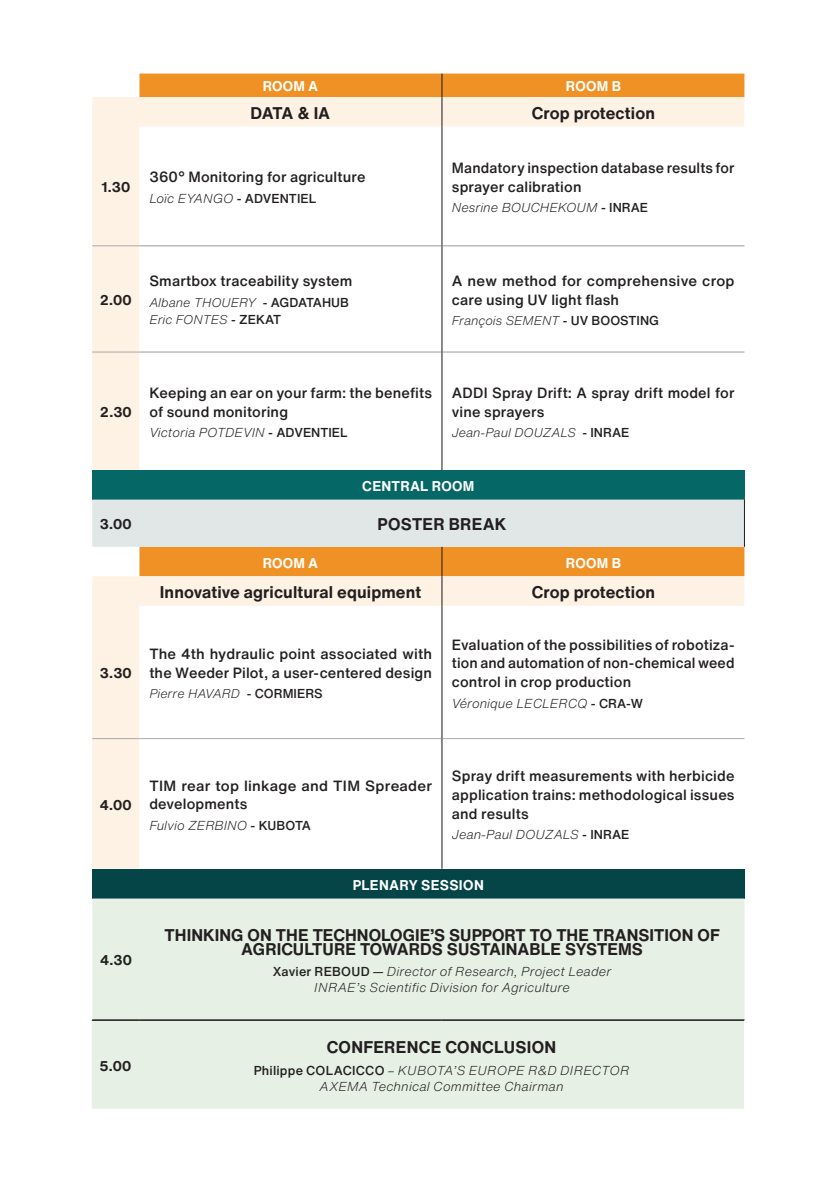
<style>
.page{position:relative;width:840px;height:1191px;background:#fff}
.page>*{position:absolute;margin:0;border:0;box-sizing:border-box;transform-origin:0 0}
.Plénière-titre{font:700 16.6px/14.6px "Helvetica Now Text";letter-spacing:.005em;color:#231f20;text-align:center}
.Titre_chapitre{font:700 16.6px "Helvetica Now Text";letter-spacing:.005em;color:#231f20}
.Titre_conf{font:500 14.6px/18.8px "Helvetica Now Text";letter-spacing:.01em;color:#231f20}
.Horaire{font:700 14px "Helvetica Now Text";letter-spacing:.015em;color:#fff}
.Horaire-2{font:700 14px "Helvetica Now Text";letter-spacing:.01em;color:#231f20}
.Titre_salle{font:700 14px "Helvetica Now Text";letter-spacing:.025em;color:#fff}
.Plénière-titre-2{font:italic 300 12.8px/16.2px "Helvetica Now Text";letter-spacing:.015em;color:#231f20;text-align:center}
.Entreprise{font:italic 300 12.8px "Helvetica Now Text";color:#231f20}
.Entreprise-2{font:italic 300 12.4px "Helvetica Now Text";color:#231f20}
.s1{font-weight:500;font-style:normal}
.s2{font-weight:500;font-style:normal;font-size:12.8px}
.s3{font-family:"Neutrif Pro";font-weight:400}
</style>
<div class="page">
<div style="left:139px;top:74px;width:605px;height:23px;background:#ef9124"></div>
<div style="left:92px;top:97px;width:652px;height:771px;background:#fdf2e4"></div>
<svg style="left:139px;top:127px;width:605px;height:224px"></svg>
<svg style="left:139px;top:353px;width:605px;height:515px"></svg>
<div style="left:92px;top:470px;width:652px;height:29px;background:#056766"></div>
<div style="left:92px;top:868px;width:652px;height:30px;background:#054547"></div>
<hr style="left:442px;top:351px;width:302px;height:2px;background:#a8a9ad">
<hr style="left:139px;top:351px;width:302px;height:2px;background:#a8a9ad">
<hr style="left:139px;top:245px;width:302px;height:1px;background:#a8a9ad">
<hr style="left:442px;top:245px;width:302px;height:1px;background:#a8a9ad">
<hr style="left:92px;top:245px;width:47px;height:1px;background:#a8a9ad">
<hr style="left:92px;top:352px;width:47px;height:1px;background:#a8a9ad">
<hr style="left:441px;top:576px;width:1px;height:30px;background:#231f20">
<hr style="left:92px;top:738px;width:47px;height:1px;background:#a8a9ad">
<hr style="left:139px;top:738px;width:302px;height:1px;background:#a8a9ad">
<hr style="left:442px;top:738px;width:302px;height:1px;background:#a8a9ad">
<hr style="left:441px;top:606px;width:1px;height:132px;background:#231f20">
<hr style="left:441px;top:738px;width:1px;height:130px;background:#231f20">
<hr style="left:441px;top:97px;width:1px;height:30px;background:#231f20">
<hr style="left:441px;top:127px;width:1px;height:119px;background:#231f20">
<hr style="left:441px;top:246px;width:1px;height:106px;background:#231f20">
<hr style="left:441px;top:352px;width:1px;height:118px;background:#231f20">
<svg style="left:441px;top:74px;width:1px;height:23px"></svg>
<svg style="left:92px;top:499px;width:652px;height:77px;background:#e5c8a2"></svg>
<div style="left:92px;top:898px;width:652px;height:121px;background:#e6f0e5"></div>
<hr style="left:139px;top:1019px;width:303px;height:1px;background:#231f20">
<hr style="left:442px;top:1019px;width:302px;height:1px;background:#231f20">
<hr style="left:92px;top:1019px;width:47px;height:1px;background:#231f20">
<div style="left:92px;top:1021px;width:651px;height:87px;background:#e6f0e5"></div>
<hr style="left:139px;top:1020px;width:302px;height:1px;background:#231f20">
<hr style="left:441px;top:1020px;width:302px;height:1px;background:#231f20">
<hr style="left:92px;top:1020px;width:47px;height:1px;background:#231f20">
<p class="Horaire-2" style="left:101px;top:177px;width:30px">1.30</p>
<p class="Horaire" style="left:262px;top:76px;width:57px">ROOM A</p>
<p class="Titre_salle" style="left:565px;top:76px;width:57px">ROOM B</p>
<p class="Titre_chapitre" style="left:250px;top:101px;width:81px">DATA &amp; IA</p>
<p class="Titre_chapitre" style="left:531px;top:101px;width:124px">Crop protection</p>
<p class="Titre_conf" style="left:149px;top:167px;width:217px">360° Monitoring for agriculture</p>
<p class="Entreprise" style="left:149px;top:189px;width:168px">Loïc EYANGO <span class="s1">- ADVENTIEL</span></p>
<p class="Titre_conf" style="left:451px;top:158px;width:284px">Mandatory inspection database results for sprayer calibration</p>
<p class="Entreprise" style="left:451px;top:198px;width:198px">Nesrine BOUCHEKOUM <span class="s1">- INRAE</span></p>
<p class="Horaire-2" style="left:100px;top:289px;width:33px">2.00</p>
<p class="Titre_conf" style="left:149px;top:271px;width:204px">Smartbox traceability system</p>
<p class="Entreprise-2" style="left:149px;top:293px;width:201px">Albane THOUERY <span class="s1">-</span> <span class="s2">AGDATAHUB</span></p>
<p class="Entreprise-2" style="left:149px;top:310px;width:133px">Eric FONTES <span class="s1">-</span> <span class="s2">ZEKAT</span></p>
<p class="Titre_conf" style="left:451px;top:271px;width:284px">A new method for comprehensive crop care using UV light flash</p>
<p class="Entreprise-2" style="left:451px;top:311px;width:209px">François SEMENT <span class="s1">-</span> <span class="s2">UV BOOSTING</span></p>
<p class="Horaire-2" style="left:100px;top:402px;width:33px">2.30</p>
<p class="Titre_conf" style="left:149px;top:383px;width:284px">Keeping an ear on your farm: the benefits of sound monitoring</p>
<p class="Entreprise" style="left:149px;top:423px;width:200px">Victoria POTDEVIN <span class="s1">- ADVENTIEL</span></p>
<p class="Titre_conf" style="left:451px;top:383px;width:284px">ADDI Spray Drift: A spray drift model for vine sprayers</p>
<p class="Entreprise-2" style="left:451px;top:423px;width:179px">Jean-Paul DOUZALS <span class="s1">-</span> <span class="s2">INRAE</span></p>
<p class="Horaire" style="left:362px;top:475px;width:114px">CENTRAL ROOM</p>
<p class="Horaire-2" style="left:100px;top:514px;width:33px">3.00</p>
<p class="Plénière-titre" style="left:377px;top:517px;width:130px">POSTER BREAK</p>
<p class="Horaire" style="left:262px;top:552px;width:57px">ROOM A</p>
<p class="Titre_salle" style="left:565px;top:552px;width:57px">ROOM B</p>
<p class="Titre_chapitre" style="left:160px;top:580px;width:263px">Innovative agricultural equipment</p>
<p class="Titre_chapitre" style="left:531px;top:580px;width:124px">Crop protection</p>
<p class="Horaire-2" style="left:100px;top:662px;width:33px">3.30</p>
<p class="Titre_conf" style="left:149px;top:644px;width:284px">The 4th hydraulic point associated with the Weeder Pilot, a user-centered design</p>
<p class="Entreprise-2" style="left:149px;top:684px;width:175px">Pierre HAVARD <span class="s1">-</span> <span class="s2">CORMIERS</span></p>
<p class="Titre_conf" style="left:451px;top:634px;width:284px;text-align:justify">Evaluation of the possibilities of robotiza&shy;tion and automation of non-chemical weed control in crop production</p>
<p class="Entreprise" style="left:451px;top:693px;width:193px">Véronique LECLERCQ <span class="s1">- CRA-W</span></p>
<p class="Horaire-2" style="left:100px;top:794px;width:33px">4.00</p>
<p class="Horaire-2" style="left:100px;top:949px;width:33px">4.30</p>
<p class="Titre_conf" style="left:149px;top:775px;width:284px">TIM rear top linkage and TIM Spreader developments</p>
<p class="Entreprise" style="left:149px;top:815px;width:163px">Fulvio ZERBINO <span class="s1">- KUBOTA</span></p>
<p class="Titre_conf" style="left:451px;top:766px;width:284px;text-align:justify">Spray drift measurements with herbicide application trains: methodological issues and results</p>
<p class="Entreprise" style="left:451px;top:825px;width:179px">Jean-Paul DOUZALS <span class="s1">- INRAE</span></p>
<p class="Horaire" style="left:352px;top:874px;width:132px">PLENARY SESSION</p>
<p class="Plénière-titre" style="left:164px;top:927px;width:556px">THINKING ON THE TECHNOLOGIE’S SUPPORT TO THE TRANSITION OF<br>AGRICULTURE TOWARDS SUSTAINABLE SYSTEMS</p>
<p class="Plénière-titre-2" style="left:272px;top:962px;width:340px"><span class="s1">Xavier REBOUD</span> <span class="s3">–</span> Director of Research, Project Leader<br>INRAE’s Scientific Division for Agriculture</p>
<p class="Horaire-2" style="left:99px;top:1055px;width:33px">5.00</p>
<p class="Plénière-titre" style="left:326px;top:1039px;width:231px">CONFERENCE CONCLUSION</p>
<p class="Plénière-titre-2" style="left:253px;top:1061px;width:377px"><span class="s1">Philippe COLACICCO</span> – KUBOTA’S EUROPE R&amp;D DIRECTOR</p>
<p class="Plénière-titre-2" style="left:319px;top:1078px;width:245px">AXEMA Technical Committee Chairman</p>
</div>
